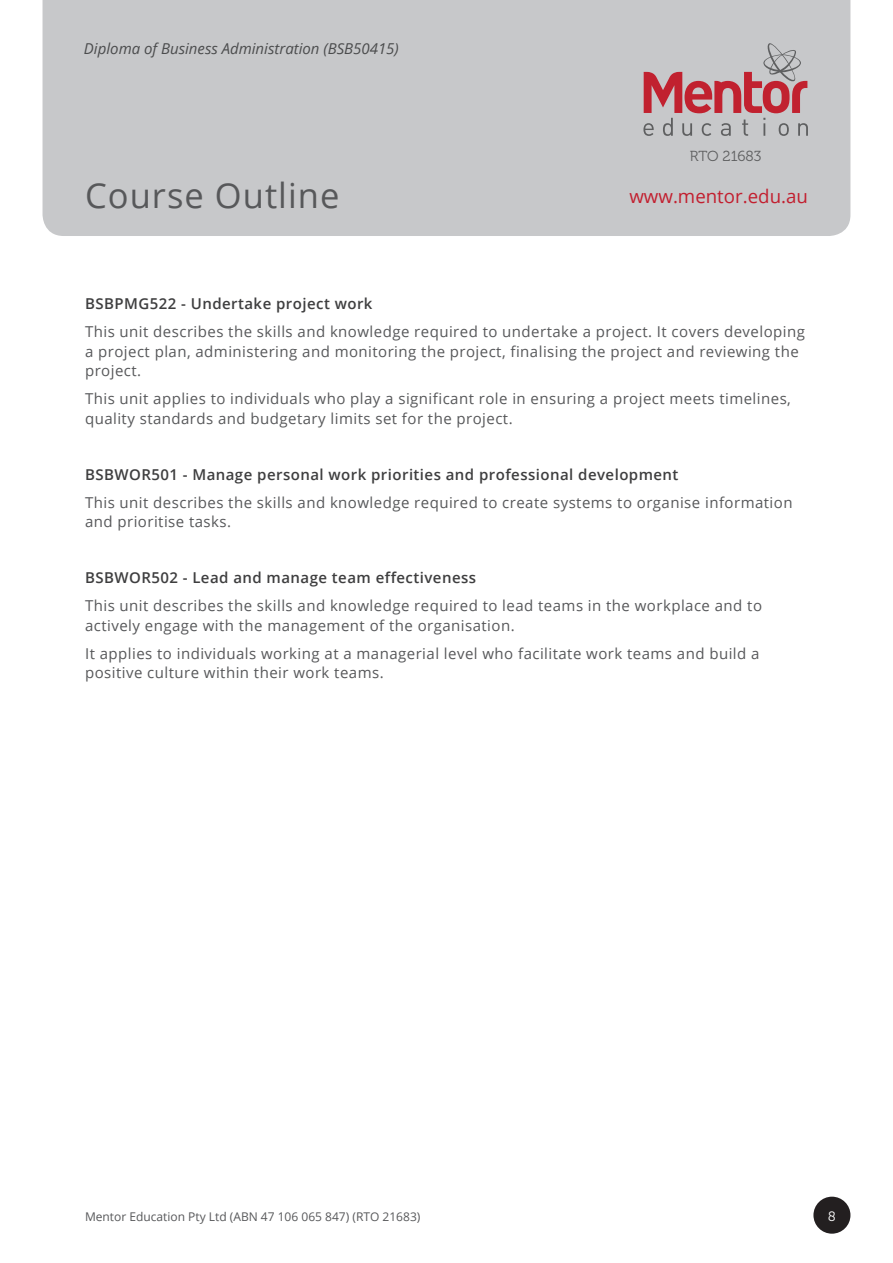
<style>
.page{position:relative;width:893px;height:1263px;background:#fff}
.page>*{position:absolute;margin:0;border:0;box-sizing:border-box;transform-origin:0 0}
.t1{font:34.5px "Open Sans";letter-spacing:.03em;color:#57585a}
.t2{font:18.6px "Open Sans";color:#c21f2f}
.t3{font:15.75px "Open Sans";color:#c21f2f}
.t4{font:15px/19.5px "Open Sans";letter-spacing:.03em;color:#57585a}
.t5{font:600 15px "Open Sans";letter-spacing:.03em;color:#3e3e3f}
.t6{font:italic 15px "Open Sans";color:#4b4c4d}
.t7{font:14.55px "Museo 300";letter-spacing:-.005em;color:#5e5f60}
.t8{font:13.5px "Museo Sans 300";color:#fff}
.t9{font:12px "Open Sans";color:#57585a}
</style>
<div class="page">
<div style="left:43px;top:0;width:807px;height:236px;background:#c7c8ca"></div>
<svg style="left:643px;top:43px;width:165px;height:93px;background:#c09da2"></svg>
<div style="left:813px;top:1197px;width:37px;height:37px;background:#231f20;border-radius:50%"></div>
<p class="t6" style="left:84px;top:38px;width:316px">Diploma of Business Administration (BSB50415)</p>
<h1 class="t1" style="left:85px;top:172px;width:256px">Course Outline</h1>
<p class="t7" style="left:690px;top:148px;width:73px">RTO 21683</p>
<p class="t2" style="left:629px;top:184px;width:180px">www.mentor.edu.au</p>
<p class="t3" style="left:658px;top:192px;width:151px">www.mentor.edu.au</p>
<p class="t5" style="left:85px;top:293px;width:289px">BSBPMG522 - Undertake project work</p>
<p class="t4" style="left:85px;top:322px;width:721px">This unit describes the skills and knowledge required to undertake a project. It covers developing a project plan, administering and monitoring the project, finalising the project and reviewing the project.</p>
<p class="t4" style="left:85px;top:389px;width:707px">This unit applies to individuals who play a significant role in ensuring a project meets timelines, quality standards and budgetary limits set for the project.</p>
<p class="t5" style="left:85px;top:464px;width:595px">BSBWOR501 - Manage personal work priorities and professional development</p>
<p class="t4" style="left:85px;top:492px;width:709px">This unit describes the skills and knowledge required to create systems to organise information and prioritise tasks.</p>
<p class="t5" style="left:85px;top:567px;width:393px">BSBWOR502 - Lead and manage team effectiveness</p>
<p class="t4" style="left:85px;top:596px;width:678px">This unit describes the skills and knowledge required to lead teams in the workplace and to actively engage with the management of the organisation.</p>
<p class="t4" style="left:85px;top:643px;width:676px">It applies to individuals working at a managerial level who facilitate work teams and build a positive culture within their work teams.</p>
<p class="t9" style="left:85px;top:1208px;width:337px">Mentor Education Pty Ltd (ABN 47 106 065 847) (RTO 21683)</p>
<p class="t8" style="left:828px;top:1209px;width:10px">8</p>
</div>
